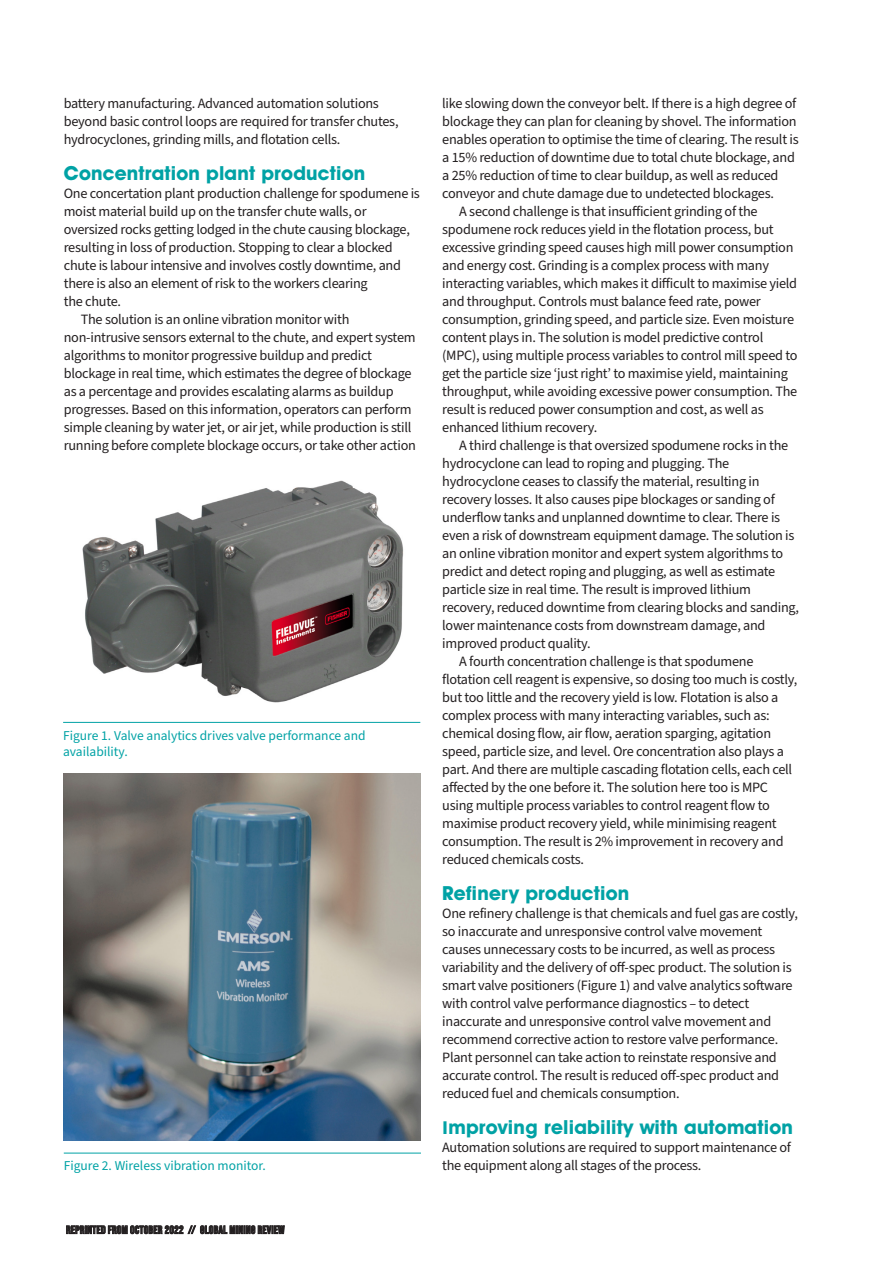
<style>
.page{position:relative;width:893px;height:1263px;background:#fff}
.page>*{position:absolute;margin:0;border:0;box-sizing:border-box;transform-origin:0 0}
.SubOne{font:700 19.5px "Avant Garde IT Cby BT";letter-spacing:.01em;color:#00a2a5}
._1st_Para{font:700 19.5px "Avant Garde IT Cby BT";letter-spacing:.01em;color:#00a2a5}
.Body_Text{font:14.25px/18px "Source Sans Pro";letter-spacing:-.02em;color:#231f20}
._1st_Para-2{font:14.25px/18px "Source Sans Pro";letter-spacing:-.02em;color:#231f20}
.Captions{font:13.5px/16.2px "Source Sans Pro";color:#00a2a5}
.t1{font:11.25px "Bebas Neue";letter-spacing:.025em;color:#231f20}
.s1{font-family:"Source Sans Pro"}
</style>
<div class="page">
<img style="left:82px;top:480px;width:322px;height:223px">
<img style="left:64px;top:774px;width:357px;height:366px">
<svg style="left:66px;top:1225px;width:219px;height:10px"></svg>
<hr style="left:63px;top:722px;width:357px;height:1px;background:#00a2a5">
<hr style="left:64px;top:1153px;width:357px;height:1px;background:#00a2a5">
<p class="_1st_Para-2" style="left:64px;top:95px;width:336px">battery manufacturing. Advanced automation solutions beyond basic control loops are required for transfer chutes, hydrocyclones, grinding mills, and flotation cells.</p>
<p class="SubOne" style="left:64px;top:161px;width:303px">Concentration plant production</p>
<p class="_1st_Para-2" style="left:64px;top:185px;width:358px">One concertation plant production challenge for spodumene is moist material build up on the transfer chute walls, or oversized rocks getting lodged in the chute causing blockage, resulting in loss of production. Stopping to clear a blocked chute is labour intensive and involves costly downtime, and there is also an element of risk to the workers clearing<br>the chute.</p>
<p class="Body_Text" style="left:64px;top:311px;width:354px;text-indent:17px">The solution is an online vibration monitor with non-intrusive sensors external to the chute, and expert system algorithms to monitor progressive buildup and predict blockage in real time, which estimates the degree of blockage as a percentage and provides escalating alarms as buildup progresses. Based on this information, operators can perform simple cleaning by water jet, or air jet, while production is still running before complete blockage occurs, or take other action</p>
<p class="Captions" style="left:63px;top:727px;width:304px">Figure 1. Valve analytics drives valve performance and availability.</p>
<p class="Captions" style="left:64px;top:1158px;width:203px">Figure 2. Wireless vibration monitor.</p>
<p class="t1" style="left:66px;top:1223px;width:220px">REPRINTED FROM OCTOBER 2022 // GLOBAL MINING REVIEW</p>
<p class="Body_Text" style="left:442px;top:95px;width:358px">like slowing down the conveyor belt. If there is a high degree of blockage they can plan for cleaning by shovel. The information enables operation to optimise the time of clearing. The result is a 15% reduction of downtime due to total chute blockage, and a 25% reduction of time to clear buildup, as well as reduced conveyor and chute damage due to undetected blockages.</p>
<p class="Body_Text" style="left:442px;top:203px;width:357px;text-indent:17px">A second challenge is that insufficient grinding of the spodumene rock reduces yield in the flotation process, but excessive grinding speed causes high mill power consumption and energy cost. Grinding is a complex process with many interacting variables, which makes it difficult to maximise yield and throughput. Controls must balance feed rate, power consumption, grinding speed, and particle size. Even moisture content plays in. The solution is model predictive control (MPC), using multiple process variables to control mill speed to get the particle size ‘just right’ to maximise yield, maintaining throughput, while avoiding excessive power consumption. The result is reduced power consumption and cost, as well as enhanced lithium recovery.</p>
<p class="Body_Text" style="left:442px;top:437px;width:358px;text-indent:17px">A third challenge is that oversized spodumene rocks in the hydrocyclone can lead to roping and plugging. The hydrocyclone ceases to classify the material, resulting in recovery losses. It also causes pipe blockages or sanding of underflow tanks and unplanned downtime to clear. There is even a risk of downstream equipment damage. The solution is an online vibration monitor and expert system algorithms to predict and detect roping and plugging, as well as estimate particle size in real time. The result is improved lithium recovery, reduced downtime from clearing blocks and sanding, lower maintenance costs from downstream damage, and improved product quality.</p>
<p class="Body_Text" style="left:442px;top:653px;width:356px;text-indent:17px">A fourth concentration challenge is that spodumene flotation cell reagent is expensive, so dosing too much is costly, but too little and the recovery yield is low. Flotation is also a complex process with many interacting variables, such as: chemical dosing flow, air flow, aeration sparging, agitation speed, particle size, and level. Ore concentration also plays a part. And there are multiple cascading flotation cells, each cell affected by the one before it. The solution here too is MPC using multiple process variables to control reagent flow to maximise product recovery yield, while minimising reagent consumption. The result is 2% improvement in recovery and reduced chemicals costs.</p>
<p class="SubOne" style="left:442px;top:881px;width:188px">Refinery production</p>
<p class="_1st_Para-2" style="left:442px;top:905px;width:357px">One refinery challenge is that chemicals and fuel gas are costly, so inaccurate and unresponsive control valve movement causes unnecessary costs to be incurred, as well as process variability and the delivery of off-spec product. The solution is smart valve positioners (Figure 1) and valve analytics software with control valve performance diagnostics – to detect inaccurate and unresponsive control valve movement and recommend corrective action to restore valve performance.<br>Plant personnel can take action to reinstate responsive and accurate control. The result is reduced off-spec product and reduced fuel and chemicals consumption.</p>
<p class="_1st_Para" style="left:442px;top:1115px;width:352px"><span class="s1">I</span>mproving reliability with automation</p>
<p class="_1st_Para-2" style="left:442px;top:1139px;width:350px">Automation solutions are required to support maintenance of the equipment along all stages of the process.</p>
</div>
